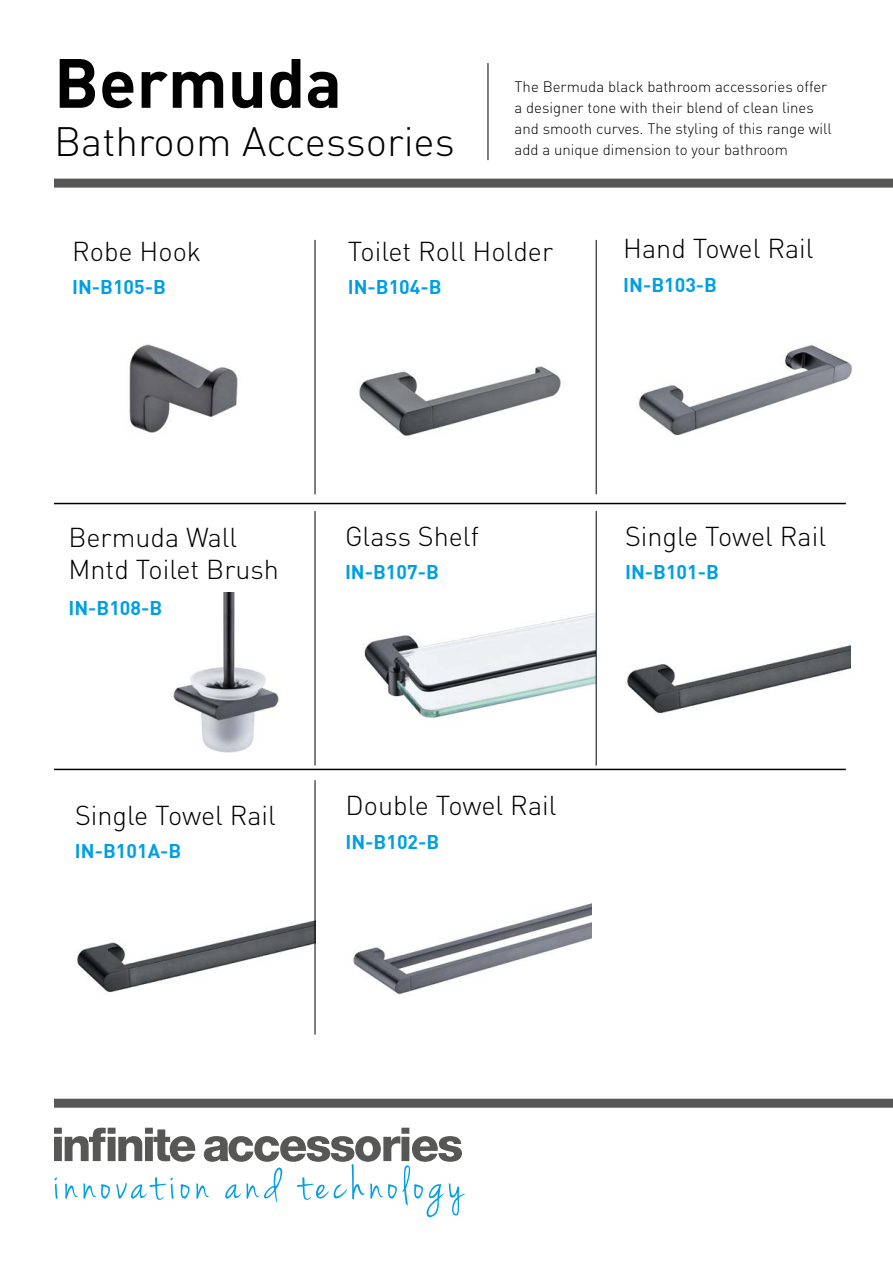
<style>
.page{position:relative;width:893px;height:1263px;background:#fff}
.page>*{position:absolute;margin:0;border:0;box-sizing:border-box;transform-origin:0 0}
.t1{font:700 68.55px "DIN";color:#000}
.t2{font:300 40.5px "DIN Pro";color:#000}
.t3{font:300 27px/32.4px "DIN Pro";color:#000}
.t4{font:700 19.5px "DIN";color:#009fe3}
.t5{font:300 15px/21px "DIN Pro";color:#000}
</style>
<div class="page">
<img style="left:353px;top:903px;width:238px;height:92px">
<img style="left:627px;top:645px;width:223px;height:69px">
<img style="left:77px;top:840px;width:238px;height:159px">
<img style="left:364px;top:551px;width:232px;height:173px">
<svg style="left:54px;top:1128px;width:411px;height:89px"></svg>
<hr style="left:54px;top:503px;width:792px;height:1px;background:#000">
<hr style="left:54px;top:769px;width:792px;height:1px;background:#000">
<div style="left:54px;top:1099px;width:839px;height:9px;background:#575756"></div>
<div style="left:54px;top:179px;width:839px;height:9px;background:#575756"></div>
<hr style="left:315px;top:240px;width:1px;height:254px;background:#000">
<hr style="left:315px;top:511px;width:1px;height:254px;background:#000">
<hr style="left:315px;top:780px;width:1px;height:254px;background:#000">
<hr style="left:596px;top:240px;width:1px;height:254px;background:#000">
<hr style="left:596px;top:511px;width:1px;height:254px;background:#000">
<img style="left:359px;top:366px;width:202px;height:72px">
<img style="left:129px;top:344px;width:109px;height:89px">
<img style="left:638px;top:345px;width:215px;height:91px">
<img style="left:173px;top:592px;width:107px;height:161px">
<hr style="left:488px;top:63px;width:1px;height:97px;background:#000">
<h1 class="t1" style="left:54px;top:38px;width:290px">Bermuda</h1>
<h2 class="t2" style="left:54px;top:114px;width:402px">Bathroom Accessories</h2>
<p class="t5" style="left:514px;top:76px;width:319px">The Bermuda black bathroom accessories offer a designer tone with their blend of clean lines and smooth curves. The styling of this range will add a unique dimension to your bathroom</p>
<h3 class="t3" style="left:72px;top:233px;width:131px">Robe Hook</h3>
<h3 class="t3" style="left:623px;top:231px;width:192px">Hand Towel Rail</h3>
<h3 class="t3" style="left:348px;top:233px;width:207px">Toilet Roll Holder</h3>
<h3 class="t4" style="left:72px;top:274px;width:95px">IN-B105-B</h3>
<h3 class="t4" style="left:348px;top:274px;width:95px">IN-B104-B</h3>
<h3 class="t4" style="left:623px;top:272px;width:95px">IN-B103-B</h3>
<h3 class="t3" style="left:68px;top:519px;width:212px">Bermuda Wall<br>Mntd Toilet Brush</h3>
<h3 class="t4" style="left:68px;top:596px;width:95px">IN-B108-B</h3>
<h3 class="t3" style="left:345px;top:519px;width:135px">Glass Shelf</h3>
<h3 class="t3" style="left:625px;top:519px;width:202px">Single Towel Rail</h3>
<h3 class="t4" style="left:345px;top:559px;width:95px">IN-B107-B</h3>
<h3 class="t4" style="left:625px;top:559px;width:95px">IN-B101-B</h3>
<h3 class="t3" style="left:75px;top:797px;width:202px">Single Towel Rail</h3>
<h3 class="t4" style="left:75px;top:838px;width:108px">IN-B101A-B</h3>
<h3 class="t3" style="left:345px;top:788px;width:213px">Double Towel Rail</h3>
<h3 class="t4" style="left:345px;top:829px;width:95px">IN-B102-B</h3>
</div>
